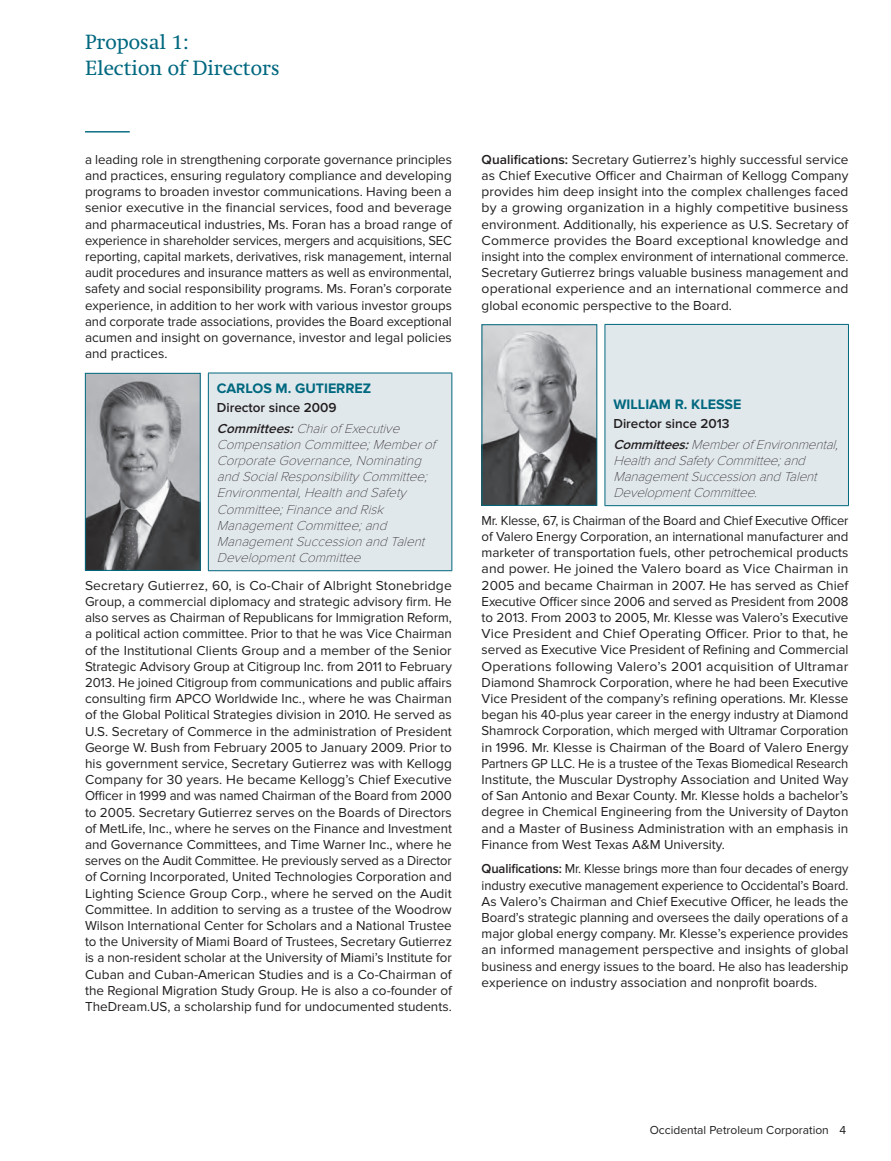
<style>
.page{position:relative;width:891px;height:1161px;background:#fff}
.page>*{position:absolute;margin:0;border:0;box-sizing:border-box;transform-origin:0 0}
.t1{font:21px/25.5px "Swift LT Std";color:#00687f}
.t2{font:700 14.25px "Proxima Nova";color:#00687f}
.t3{font:13.5px/16.2px "Proxima Nova";color:#231f20;text-align:justify}
.t4{font:13.5px/16.2px "Proxima Nova";color:#231f20;text-align:justify;scale:.96 1}
.t5{font:italic 100 13.5px/16.2px "Proxima Nova T";color:#231f20}
.t6{font:600 13.5px/20.4px "Proxima Nova";color:#231f20}
.t7{font:12px "Proxima Nova";color:#231f20}
.s1{font-style:italic}
.s2{font-family:"Proxima Nova T";font-weight:100;font-style:italic}
.s3{font-weight:600}
.s4{font-family:"Proxima Nova";font-weight:600;font-style:normal}
.s5{font-family:"Proxima Nova";font-weight:600}
</style>
<div class="page">
<hr style="left:85px;top:131px;width:45px;height:1px;background:#00687f">
<div style="left:208px;top:373px;width:244px;height:198px;background:#e1e8ec"></div>
<hr style="left:208px;top:373px;width:244px;height:1px;background:#00687f">
<hr style="left:208px;top:373px;width:1px;height:197px;background:#00687f">
<hr style="left:452px;top:373px;width:1px;height:197px;background:#00687f">
<hr style="left:208px;top:570px;width:244px;height:1px;background:#00687f">
<img style="left:87px;top:375px;width:112px;height:194px">
<div style="left:85px;top:373px;width:116px;height:198px;border:1px solid #00687f"></div>
<div style="left:605px;top:324px;width:243px;height:182px;background:#e1e8ec"></div>
<hr style="left:605px;top:324px;width:244px;height:1px;background:#00687f">
<hr style="left:605px;top:325px;width:1px;height:180px;background:#00687f">
<hr style="left:848px;top:325px;width:1px;height:180px;background:#00687f">
<hr style="left:605px;top:505px;width:244px;height:1px;background:#00687f">
<img style="left:484px;top:326px;width:111px;height:178px">
<div style="left:482px;top:324px;width:115px;height:182px;border:1px solid #00687f"></div>
<p class="t1" style="left:85px;top:31px;width:196px">Proposal 1:<br>Election of Directors</p>
<p class="t3" style="left:85px;top:152px;width:368px">a leading role in strengthening corporate governance principles and practices, ensuring regulatory compliance and developing programs to broaden investor communications. Having been a senior executive in the financial services, food and beverage and pharmaceutical industries, Ms. Foran has a broad range of experience in shareholder services, mergers and acquisitions, SEC reporting, capital markets, derivatives, risk management, internal audit procedures and insurance matters as well as environmental, safety and social responsibility programs. Ms. Foran’s corporate experience, in addition to her work with various investor groups and corporate trade associations, provides the Board exceptional acumen and insight on governance, investor and legal policies and practices.</p>
<p class="t2" style="left:217px;top:383px;width:156px">CARLOS M. GUTIERREZ</p>
<p class="t6" style="left:217px;top:399px;width:187px">Director since 2009<br><span class="s1">Committees:</span><span class="s2">Chairof Executive</span></p>
<p class="t5" style="left:217px;top:437px;width:220px">Compensation Committee;Memberof<br>Corporate Governance,Nominating and SocialResponsibility Committee;<br>Environmental,Health and Safety<br>Committee;Finance and Risk<br>ManagementCommittee;and<br>ManagementSuccession and Talent<br>DevelopmentCommittee</p>
<p class="t3" style="left:85px;top:578px;width:368px">Secretary Gutierrez, 60, is Co-Chair of Albright Stonebridge Group, a commercial diplomacy and strategic advisory firm. He also serves as Chairman of Republicans for Immigration Reform, a political action committee. Prior to that he was Vice Chairman of the Institutional Clients Group and a member of the Senior Strategic Advisory Group at Citigroup Inc. from 2011 to February 2013. He joined Citigroup from communications and public affairs consulting firm APCO Worldwide Inc., where he was Chairman of the Global Political Strategies division in 2010. He served as U.S. Secretary of Commerce in the administration of President George W. Bush from February 2005 to January 2009. Prior to his government service, Secretary Gutierrez was with Kellogg Company for 30 years. He became Kellogg’s Chief Executive Officer in 1999 and was named Chairman of the Board from 2000 to 2005. Secretary Gutierrez serves on the Boards of Directors of MetLife, Inc., where he serves on the Finance and Investment and Governance Committees, and Time Warner Inc., where he serves on the Audit Committee. He previously served as a Director of Corning Incorporated, United Technologies Corporation and Lighting Science Group Corp., where he served on the Audit Committee. In addition to serving as a trustee of the Woodrow Wilson International Center for Scholars and a National Trustee to the University of Miami Board of Trustees, Secretary Gutierrez is a non-resident scholar at the University of Miami’s Institute for Cuban and Cuban-American Studies and is a Co-Chairman of the Regional Migration Study Group. He is also a co-founder of TheDream.US, a scholarship fund for undocumented students.</p>
<p class="t3" style="left:482px;top:152px;width:368px"><span class="s3">Qualifications:</span> Secretary Gutierrez’s highly successful service as Chief Executive Officer and Chairman of Kellogg Company provides him deep insight into the complex challenges faced by a growing organization in a highly competitive business environment. Additionally, his experience as U.S. Secretary of Commerce provides the Board exceptional knowledge and insight into the complex environment of international commerce.<br>Secretary Gutierrez brings valuable business management and operational experience and an international commerce and global economic perspective to the Board.</p>
<p class="t2" style="left:613px;top:399px;width:130px">WILLIAM R. KLESSE</p>
<p class="t5" style="left:613px;top:415px;width:229px;line-height:20.4px"><span class="s4">Director since 2013<br></span><span class="s5">Committees:</span>Memberof Environmental,</p>
<p class="t5" style="left:613px;top:453px;width:208px">Health and Safety Committee;and<br>ManagementSuccession and Talent<br>DevelopmentCommittee.</p>
<p class="t4" style="left:482px;top:513px;width:384px">Mr. Klesse, 67, is Chairman of the Board and Chief Executive Officer of Valero Energy Corporation, an international manufacturer and marketer of transportation fuels, other petrochemical products and power. He joined the Valero board as Vice Chairman in 2005 and became Chairman in 2007. He has served as Chief Executive Officer since 2006 and served as President from 2008 to 2013. From 2003 to 2005, Mr. Klesse was Valero’s Executive Vice President and Chief Operating Officer. Prior to that, he served as Executive Vice President of Refining and Commercial Operations following Valero’s 2001 acquisition of Ultramar Diamond Shamrock Corporation, where he had been Executive Vice President of the company’s refining operations. Mr. Klesse began his 40-plus year career in the energy industry at Diamond Shamrock Corporation, which merged with Ultramar Corporation in 1996. Mr. Klesse is Chairman of the Board of Valero Energy Partners GP LLC. He is a trustee of the Texas Biomedical Research Institute, the Muscular Dystrophy Association and United Way of San Antonio and Bexar County. Mr. Klesse holds a bachelor’s degree in Chemical Engineering from the University of Dayton and a Master of Business Administration with an emphasis in Finance from West Texas A&amp;M University.</p>
<p class="t4" style="left:482px;top:862px;width:384px"><span class="s3">Qualifications:</span> Mr. Klesse brings more than four decades of energy industry executive management experience to Occidental’s Board.<br>As Valero’s Chairman and Chief Executive Officer, he leads the Board’s strategic planning and oversees the daily operations of a major global energy company. Mr. Klesse’s experience provides an informed management perspective and insights of global business and energy issues to the board. He also has leadership experience on industry association and nonprofit boards.</p>
<p class="t7" style="left:650px;top:1126px;width:198px">Occidental Petroleum Corporation 4</p>
</div>
